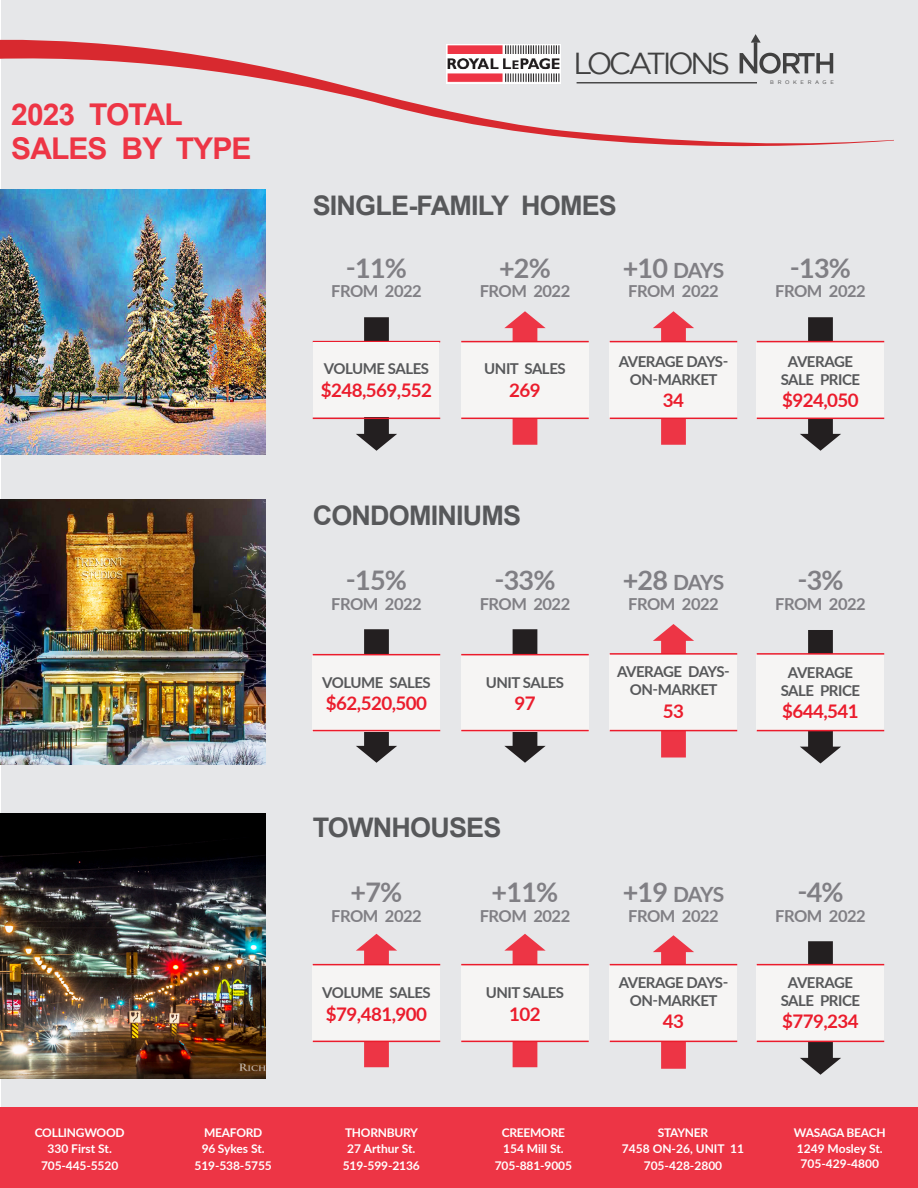
<style>
.page{position:relative;width:918px;height:1188px;background:#fff}
.page>*{position:absolute;margin:0;border:0;box-sizing:border-box;transform-origin:0 0}
.t1{font:30.3px "Gotham";letter-spacing:-.115em;color:#414141}
.t2{font:700 30px "Arial";letter-spacing:-.03em;color:#ed3545}
.t3{font:700 27px "Arial";letter-spacing:-.03em;color:#57585a}
.t4{font:700 27px "Lato";letter-spacing:-.03em;color:#807f84}
.t5{font:700 21px "Lato";letter-spacing:-.055em;color:#807f84}
.t6{font:700 18.75px "Lato";letter-spacing:-.03em;color:#eb1c2c}
.t7{font:700 16.5px "Lato";letter-spacing:-.03em;color:#807f84}
.t8{font:700 15px/18px "Lato";letter-spacing:-.03em;color:#57585a;text-align:center}
.t9{font:700 15px "Lato";letter-spacing:-.05em;color:#57585a}
.t10{font:700 12px/15px "Lato";letter-spacing:-.01em;color:#fff;text-align:center}
.t11{font:700 12px "Lato";letter-spacing:-.03em;color:#fff}
.t12{font:5.25px "Gotham";letter-spacing:.7em;color:#414141}
.s1{font-size:27px}
</style>
<div class="page">
<div style="left:2px;top:0;width:916px;height:1107px;background:#e6e7e9"></div>
<svg style="left:653px;top:935px;width:41px;height:134px"></svg>
<svg style="left:653px;top:624px;width:41px;height:134px"></svg>
<svg style="left:800px;top:630px;width:41px;height:133px"></svg>
<svg style="left:504px;top:629px;width:42px;height:134px"></svg>
<svg style="left:356px;top:629px;width:41px;height:134px"></svg>
<svg style="left:356px;top:317px;width:41px;height:134px"></svg>
<div style="left:0;top:1107px;width:918px;height:81px;background:#ed3545"></div>
<svg style="left:504px;top:934px;width:42px;height:133px"></svg>
<svg style="left:800px;top:941px;width:41px;height:134px"></svg>
<svg style="left:800px;top:317px;width:41px;height:134px"></svg>
<svg style="left:653px;top:311px;width:41px;height:134px"></svg>
<div style="left:610px;top:343px;width:127px;height:76px;background:#f6f5f4"></div>
<svg style="left:504px;top:311px;width:42px;height:134px"></svg>
<div style="left:461px;top:343px;width:128px;height:76px;background:#f6f5f4"></div>
<div style="left:757px;top:343px;width:127px;height:76px;background:#f6f5f4"></div>
<hr style="left:461px;top:341px;width:128px;height:1px;background:#eb1c2c">
<hr style="left:313px;top:341px;width:127px;height:1px;background:#eb1c2c">
<hr style="left:757px;top:341px;width:127px;height:1px;background:#eb1c2c">
<hr style="left:461px;top:418px;width:128px;height:1px;background:#eb1c2c">
<hr style="left:313px;top:418px;width:127px;height:1px;background:#eb1c2c">
<hr style="left:757px;top:418px;width:127px;height:1px;background:#eb1c2c">
<div style="left:314px;top:342px;width:125px;height:75px;background:#f6f5f4"></div>
<hr style="left:610px;top:341px;width:127px;height:1px;background:#eb1c2c">
<hr style="left:610px;top:418px;width:127px;height:1px;background:#eb1c2c">
<div style="left:610px;top:654px;width:127px;height:76px;background:#f6f5f4"></div>
<div style="left:461px;top:656px;width:128px;height:76px;background:#f6f5f4"></div>
<div style="left:313px;top:656px;width:127px;height:76px;background:#f6f5f4"></div>
<div style="left:757px;top:654px;width:127px;height:76px;background:#f6f5f4"></div>
<hr style="left:461px;top:654px;width:128px;height:1px;background:#eb1c2c">
<hr style="left:313px;top:654px;width:127px;height:1px;background:#eb1c2c">
<hr style="left:757px;top:653px;width:127px;height:2px;background:#eb1c2c">
<hr style="left:461px;top:730px;width:128px;height:1px;background:#eb1c2c">
<hr style="left:313px;top:730px;width:127px;height:1px;background:#eb1c2c">
<hr style="left:757px;top:730px;width:127px;height:1px;background:#eb1c2c">
<hr style="left:610px;top:653px;width:127px;height:2px;background:#eb1c2c">
<hr style="left:610px;top:730px;width:127px;height:1px;background:#eb1c2c">
<div style="left:610px;top:966px;width:127px;height:76px;background:#f6f5f4"></div>
<svg style="left:356px;top:934px;width:41px;height:133px"></svg>
<div style="left:461px;top:966px;width:128px;height:76px;background:#f6f5f4"></div>
<div style="left:313px;top:966px;width:127px;height:76px;background:#f6f5f4"></div>
<div style="left:757px;top:966px;width:127px;height:76px;background:#f6f5f4"></div>
<hr style="left:461px;top:1041px;width:128px;height:1px;background:#eb1c2c">
<hr style="left:313px;top:964px;width:127px;height:1px;background:#eb1c2c">
<hr style="left:757px;top:964px;width:127px;height:1px;background:#eb1c2c">
<hr style="left:461px;top:964px;width:128px;height:1px;background:#eb1c2c">
<hr style="left:313px;top:1041px;width:127px;height:1px;background:#eb1c2c">
<hr style="left:757px;top:1041px;width:127px;height:1px;background:#eb1c2c">
<hr style="left:610px;top:964px;width:127px;height:1px;background:#eb1c2c">
<hr style="left:610px;top:1041px;width:127px;height:1px;background:#eb1c2c">
<img style="left:0;top:813px;width:266px;height:265px">
<img style="left:0;top:189px;width:266px;height:265px">
<img style="left:0;top:499px;width:266px;height:266px">
<svg style="left:0;top:37px;width:894px;height:111px"></svg>
<p class="t2" style="left:11px;top:93px;width:173px">2023 TOTAL</p>
<p class="t2" style="left:11px;top:127px;width:242px">SALES BY TYPE</p>
<p class="t10" style="left:35px;top:1124px;width:91px">COLLINGWOOD</p>
<p class="t10" style="left:47px;top:1141px;width:66px">330 First St.</p>
<p class="t10" style="left:41px;top:1157px;width:79px">705-445-5520</p>
<p class="t10" style="left:204px;top:1124px;width:60px">MEAFORD</p>
<p class="t10" style="left:202px;top:1141px;width:65px">96 Sykes St.</p>
<p class="t10" style="left:195px;top:1157px;width:79px">519-538-5755</p>
<h1 class="t1" style="left:573px;top:46px;width:158px">LOCATIONS</h1>
<p class="t12" style="left:770px;top:80px;width:65px">BROKERAGE</p>
<p class="t3" style="left:313px;top:187px;width:306px">SINGLE-FAMILY HOMES</p>
<p class="t4" style="left:346px;top:248px;width:63px">-11%</p>
<p class="t7" style="left:331px;top:279px;width:92px">FROM 2022</p>
<p class="t4" style="left:499px;top:248px;width:53px">+2%</p>
<p class="t7" style="left:480px;top:279px;width:92px">FROM 2022</p>
<p class="t5" style="left:623px;top:254px;width:103px"><span class="s1">+10</span> DAYS</p>
<p class="t7" style="left:628px;top:279px;width:92px">FROM 2022</p>
<p class="t8" style="left:324px;top:359px;width:107px">VOLUME SALES</p>
<p class="t6" style="left:321px;top:376px;width:113px">$248,569,552</p>
<p class="t8" style="left:484px;top:359px;width:83px">UNIT SALES</p>
<p class="t6" style="left:509px;top:376px;width:33px">269</p>
<p class="t3" style="left:313px;top:497px;width:210px">CONDOMINIUMS</p>
<p class="t4" style="left:346px;top:560px;width:63px">-15%</p>
<p class="t7" style="left:331px;top:591px;width:92px">FROM 2022</p>
<p class="t8" style="left:322px;top:673px;width:110px">VOLUME SALES</p>
<p class="t6" style="left:326px;top:690px;width:103px">$62,520,500</p>
<p class="t4" style="left:494px;top:560px;width:63px">-33%</p>
<p class="t7" style="left:480px;top:591px;width:92px">FROM 2022</p>
<p class="t8" style="left:486px;top:673px;width:80px">UNIT SALES</p>
<p class="t6" style="left:514px;top:690px;width:23px">97</p>
<p class="t9" style="left:619px;top:350px;width:111px">AVERAGE DAYS-</p>
<p class="t8" style="left:630px;top:369px;width:89px">ON-MARKET</p>
<p class="t6" style="left:663px;top:386px;width:23px">34</p>
<p class="t5" style="left:623px;top:567px;width:103px"><span class="s1">+28</span> DAYS</p>
<p class="t7" style="left:628px;top:591px;width:92px">FROM 2022</p>
<p class="t8" style="left:617px;top:662px;width:114px">AVERAGE DAYS-<br>ON-MARKET</p>
<p class="t6" style="left:663px;top:697px;width:23px">53</p>
<p class="t4" style="left:790px;top:248px;width:63px">-13%</p>
<p class="t7" style="left:775px;top:279px;width:92px">FROM 2022</p>
<p class="t8" style="left:781px;top:351px;width:81px">AVERAGE<br>SALE PRICE</p>
<p class="t6" style="left:782px;top:386px;width:78px">$924,050</p>
<p class="t4" style="left:797px;top:560px;width:48px">-3%</p>
<p class="t7" style="left:775px;top:591px;width:92px">FROM 2022</p>
<p class="t8" style="left:781px;top:663px;width:81px">AVERAGE<br>SALE PRICE</p>
<p class="t6" style="left:782px;top:698px;width:78px">$644,541</p>
<p class="t3" style="left:313px;top:809px;width:190px">TOWNHOUSES</p>
<p class="t4" style="left:351px;top:872px;width:53px">+7%</p>
<p class="t7" style="left:331px;top:904px;width:92px">FROM 2022</p>
<p class="t4" style="left:492px;top:872px;width:68px">+11%</p>
<p class="t7" style="left:480px;top:904px;width:92px">FROM 2022</p>
<p class="t8" style="left:322px;top:983px;width:110px">VOLUME SALES</p>
<p class="t6" style="left:326px;top:1000px;width:103px">$79,481,900</p>
<p class="t8" style="left:486px;top:983px;width:80px">UNIT SALES</p>
<p class="t6" style="left:509px;top:1000px;width:33px">102</p>
<p class="t10" style="left:345px;top:1124px;width:75px">THORNBURY</p>
<p class="t10" style="left:347px;top:1141px;width:69px">27 Arthur St.</p>
<p class="t10" style="left:343px;top:1157px;width:79px">519-599-2136</p>
<p class="t10" style="left:502px;top:1124px;width:65px">CREEMORE</p>
<p class="t10" style="left:503px;top:1141px;width:62px">154 Mill St.</p>
<p class="t10" style="left:495px;top:1157px;width:79px">705-881-9005</p>
<p class="t5" style="left:623px;top:879px;width:103px"><span class="s1">+19</span> DAYS</p>
<p class="t7" style="left:628px;top:904px;width:92px">FROM 2022</p>
<p class="t9" style="left:619px;top:971px;width:111px">AVERAGE DAYS-</p>
<p class="t8" style="left:630px;top:991px;width:89px">ON-MARKET</p>
<p class="t6" style="left:663px;top:1008px;width:23px">43</p>
<p class="t4" style="left:797px;top:872px;width:48px">-4%</p>
<p class="t7" style="left:775px;top:904px;width:92px">FROM 2022</p>
<p class="t8" style="left:788px;top:973px;width:67px">AVERAGE</p>
<p class="t8" style="left:781px;top:991px;width:81px">SALE PRICE</p>
<p class="t6" style="left:782px;top:1008px;width:78px">$779,234</p>
<p class="t10" style="left:658px;top:1124px;width:52px">STAYNER</p>
<p class="t10" style="left:622px;top:1141px;width:124px">7458 ON-26, UNIT 11</p>
<p class="t10" style="left:644px;top:1157px;width:80px">705-428-2800</p>
<p class="t11" style="left:794px;top:1123px;width:93px">WASAGA BEACH</p>
<p class="t10" style="left:797px;top:1141px;width:87px">1249 Mosley St.<br>705-429-4800</p>
</div>
